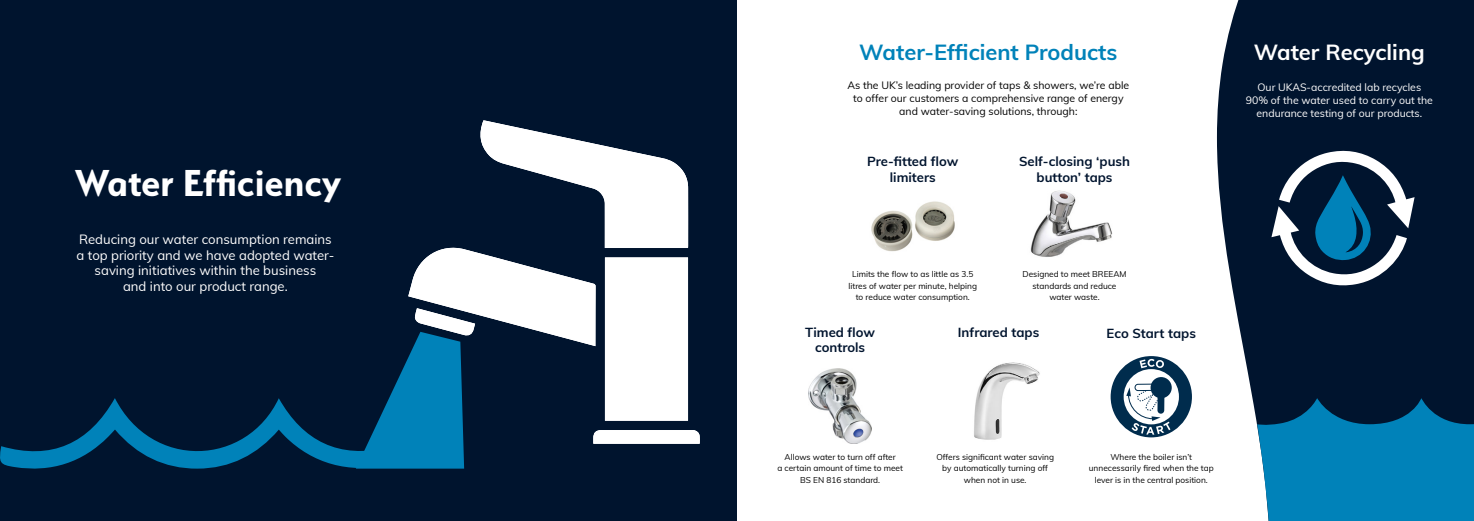
<style>
.page{position:relative;width:1474px;height:521px;background:#fff}
.page>*{position:absolute;margin:0;border:0;box-sizing:border-box;transform-origin:0 0}
.t1{font:700 42px "Serenity";color:#fff}
.t2{font:700 21.88px "Muli";color:#0082b9}
.t3{font:700 21.88px "Muli";color:#fff}
.t4{font:13.12px/15.8px "Muli";color:#fff;text-align:center}
.t5{font:700 13.12px/15.8px "Muli";color:#00142e;text-align:center}
.t6{font:10.5px/13.1px "Muli";color:#000;text-align:center}
.t7{font:10.5px/13.1px "Muli";color:#fff;text-align:center}
.t8{font:8.31px/11.4px "Muli";color:#000;text-align:center}
</style>
<div class="page">
<div style="left:0;top:0;width:737px;height:521px;background:#00142e"></div>
<svg style="left:0;top:120px;width:700px;height:349px"></svg>
<svg style="left:1216px;top:0;width:257px;height:424px;background:#11243c"></svg>
<svg style="left:1257px;top:398px;width:216px;height:123px;background:#0874a4"></svg>
<img style="left:1030px;top:190px;width:83px;height:67px">
<img style="left:974px;top:362px;width:66px;height:78px">
<img style="left:808px;top:368px;width:63px;height:76px">
<img style="left:871px;top:201px;width:84px;height:51px">
<svg style="left:1271px;top:149px;width:143px;height:138px"></svg>
<div style="left:1110px;top:356px;width:81px;height:81px;background:#002c4d;border-radius:50%"></div>
<div style="left:1123px;top:369px;width:55px;height:55px;background:#fff;border-radius:50%"></div>
<svg style="left:1139px;top:359px;width:25px;height:9px"></svg>
<div style="left:1150px;top:377px;width:21px;height:21px;background:#002c4d;border-radius:50%"></div>
<svg style="left:1126px;top:382px;width:44px;height:53px"></svg>
<h1 class="t1" style="left:75px;top:159px;width:267px">Water Efficiency</h1>
<h3 class="t4" style="left:76px;top:231px;width:259px">Reducing our water consumption remains a top priority and we have adopted water&shy;saving initiatives within the business<br>and into our product range.</h3>
<h2 class="t2" style="left:859px;top:36px;width:260px">Water-Efficient Products</h2>
<p class="t6" style="left:847px;top:78px;width:283px">As the UK’s leading provider of taps &amp; showers, we’re able to offer our customers a comprehensive range of energy and water-saving solutions, through:</p>
<h3 class="t5" style="left:867px;top:153px;width:93px">Pre-fitted flow limiters</h3>
<p class="t8" style="left:848px;top:268px;width:130px">Limits the flow to as little as 3.5 litres of water per minute, helping to reduce water consumption.</p>
<h3 class="t5" style="left:1019px;top:153px;width:112px">Self-closing ‘push button’ taps</h3>
<p class="t8" style="left:1022px;top:268px;width:105px">Designed to meet BREEAM standards and reduce water waste.</p>
<h3 class="t5" style="left:805px;top:324px;width:71px;line-height:14.9px">Timed flow controls</h3>
<h3 class="t5" style="left:957px;top:324px;width:83px">Infrared taps</h3>
<h3 class="t5" style="left:1106px;top:325px;width:91px">Eco Start taps</h3>
<h2 class="t3" style="left:1253px;top:36px;width:172px">Water Recycling</h2>
<p class="t7" style="left:1245px;top:80px;width:189px">Our UKAS-accredited lab recycles<br>90% of the water used to carry out the endurance testing of our products.</p>
<p class="t8" style="left:777px;top:451px;width:127px">Allows water to turn off after<br>a certain amount of time to meet<br>BS EN 816 standard.</p>
<p class="t8" style="left:936px;top:451px;width:119px">Offers significant water saving by automatically turning off when not in use.</p>
<p class="t8" style="left:1088px;top:451px;width:126px">Where the boiler isn’t unnecessarily fired when the tap lever is in the central position.</p>
</div>
